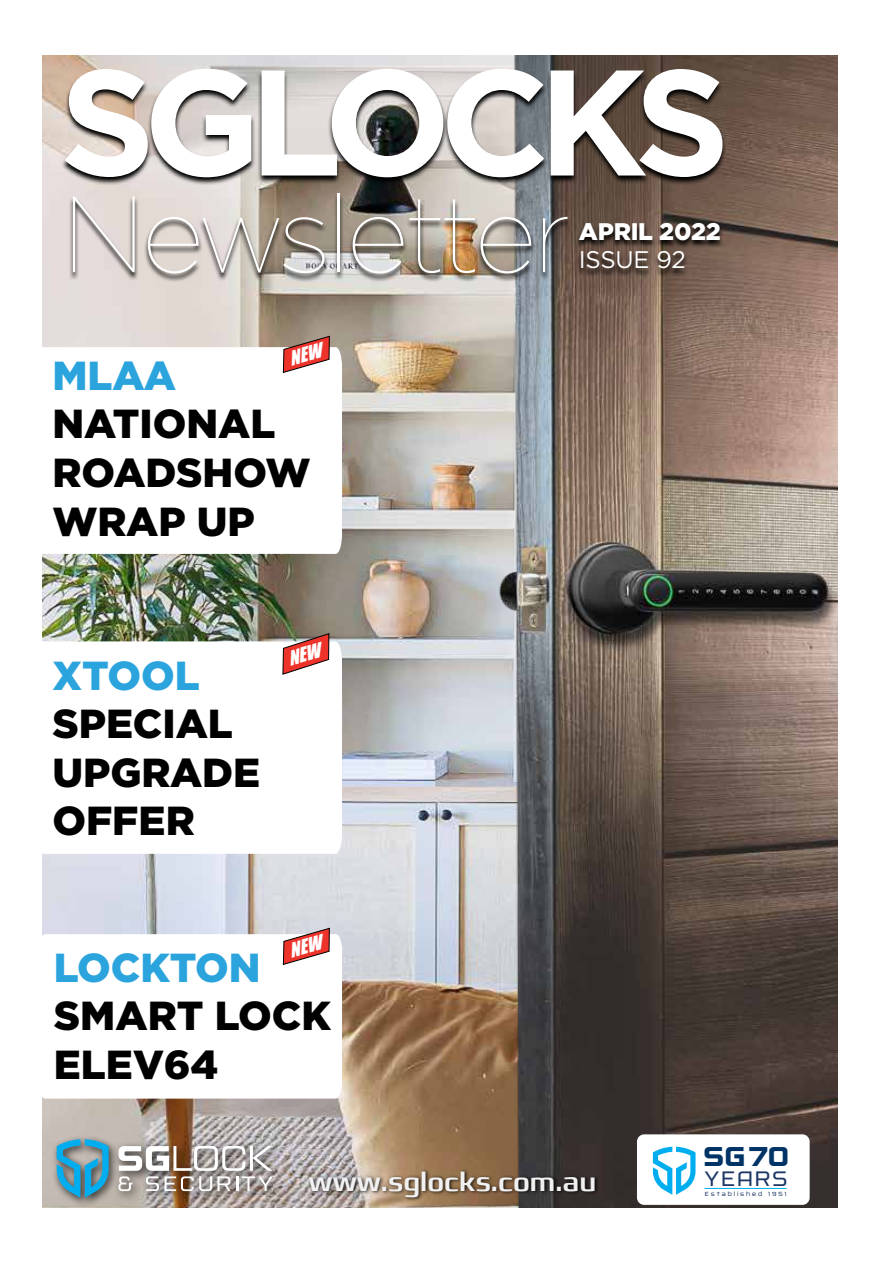
<style>
.page{position:relative;width:893px;height:1263px;background:#fff}
.page>*{position:absolute;margin:0;border:0;box-sizing:border-box;transform-origin:0 0}
.t1{font:700 150px "Gotham";letter-spacing:-.08em;color:#fff}
.t2{font:100 108px "Gotham";letter-spacing:-.04em;color:#fff}
.t3{font:900 40.5px/48.6px "Gotham";color:#000}
.t4{font:900 40.5px "Gotham";color:#2ba4dd}
.t5{font:600 27.15px "Lustra";color:#036}
.t6{font:500 27px "Francker W";color:#f1f1f2}
.t7{font:900 24px "Gotham";letter-spacing:-.01em;color:#fff}
.t8{font:24px "Gotham";letter-spacing:-.01em;color:#fff}
.t9{font:20.85px "Lustra";letter-spacing:.08em;color:#1c3764}
.t10{font:5.85px "Lustra";letter-spacing:.32em;color:#1c3764}
</style>
<div class="page">
<img style="left:42px;top:55px;width:253px;height:1153px">
<img style="left:295px;top:55px;width:543px;height:1153px">
<svg style="left:575px;top:222px;width:149px;height:55px;background:#55443a"></svg>
<svg style="left:61px;top:69px;width:666px;height:117px;background:#585350"></svg>
<div style="left:307px;top:1169px;width:293px;height:33px;background:#000;opacity:.8"></div>
<div style="left:52px;top:1135px;width:231px;height:73px;background:#000;opacity:.75"></div>
<svg style="left:118px;top:1146px;width:155px;height:45px"></svg>
<svg style="left:57px;top:1139px;width:52px;height:59px;background:#519bb5"></svg>
<img style="left:68px;top:193px;width:503px;height:89px">
<div style="left:637px;top:1134px;width:173px;height:71px;background:#fff;border-radius:7px"></div>
<svg style="left:653px;top:1147px;width:42px;height:48px"></svg>
<hr style="left:704px;top:1188px;width:82px;height:1px;background:#00aeef">
<svg style="left:42px;top:934px;width:300px;height:164px"></svg>
<svg style="left:42px;top:347px;width:300px;height:207px"></svg>
<svg style="left:42px;top:641px;width:300px;height:213px"></svg>
<svg style="left:283px;top:927px;width:47px;height:38px"></svg>
<svg style="left:283px;top:336px;width:47px;height:37px"></svg>
<svg style="left:282px;top:633px;width:47px;height:42px"></svg>
<h1 class="t1" style="left:59px;top:23px;width:672px">SGLOCKS</h1>
<h2 class="t2" style="left:62px;top:168px;width:509px">Newsletter</h2>
<p class="t7" style="left:579px;top:215px;width:143px">APRIL 2022</p>
<p class="t8" style="left:579px;top:245px;width:108px">ISSUE 92</p>
<p class="t4" style="left:52px;top:347px;width:125px">MLAA</p>
<p class="t3" style="left:52px;top:399px;width:260px">NATIONAL<br>ROADSHOW<br>WRAP UP</p>
<p class="t4" style="left:52px;top:647px;width:149px">XTOOL</p>
<p class="t3" style="left:52px;top:699px;width:209px">SPECIAL<br>UPGRADE<br>OFFER</p>
<p class="t4" style="left:54px;top:939px;width:208px">LOCKTON</p>
<p class="t3" style="left:54px;top:991px;width:279px">SMART LOCK<br>ELEV64</p>
<p class="t6" style="left:309px;top:1165px;width:289px">www.sglocks.com.au</p>
<p class="t5" style="left:703px;top:1137px;width:87px">SG70</p>
<p class="t9" style="left:704px;top:1165px;width:85px">YEARS</p>
<p class="t10" style="left:705px;top:1190px;width:83px">Established 1951</p>
</div>
